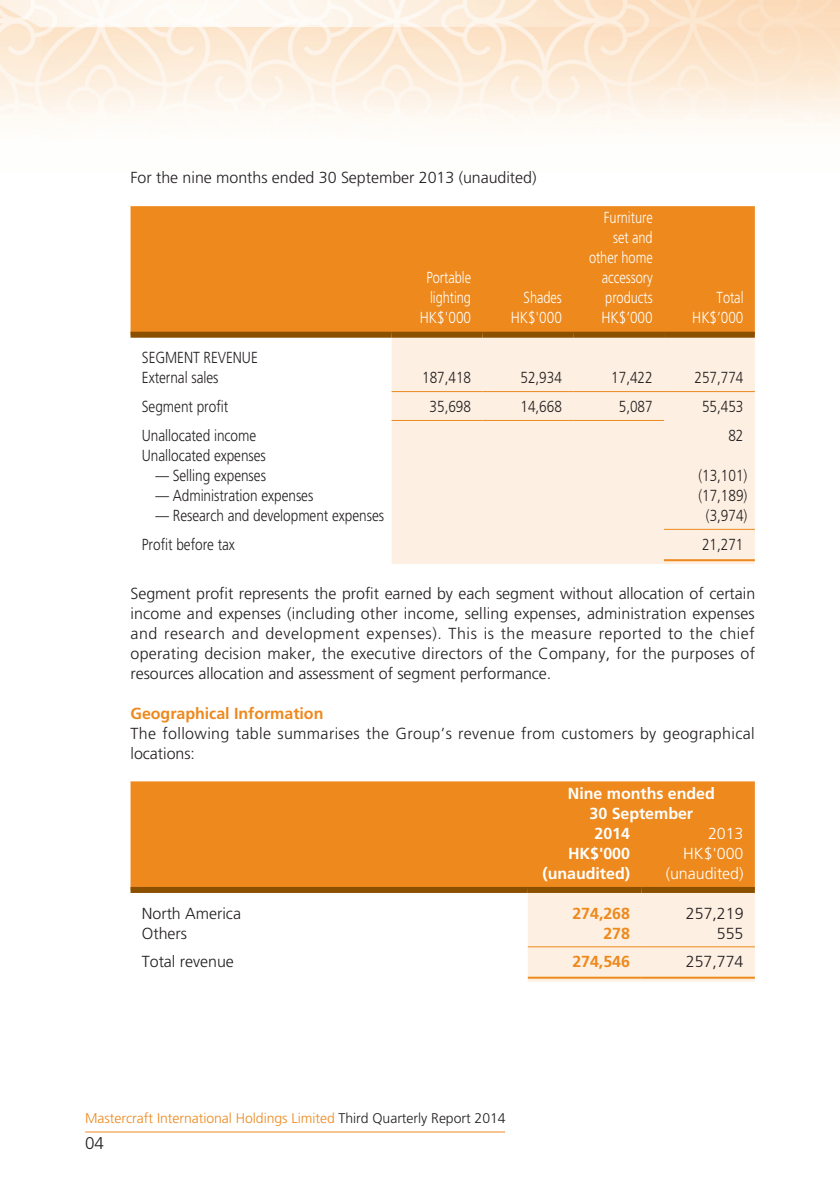
<style>
.page{position:relative;width:840px;height:1191px;background:#fff}
.page>*{position:absolute;margin:0;border:0;box-sizing:border-box;transform-origin:0 0}
.t1{font:300 17px "Frutiger LT Std";color:#231f20}
.t2{font:300 16px/20px "Frutiger LT Std";letter-spacing:-.005em;color:#231f20;text-align:justify}
.t3{font:300 16px/20px "Frutiger LT Std";letter-spacing:-.005em;color:#231f20;scale:.85 1}
.t4{font:300 16px/20px "Frutiger LT Std";letter-spacing:.02em;color:#231f20}
.t5{font:300 16px/20px "Frutiger LT Std";letter-spacing:-.005em;color:#fff;scale:.8 1}
.t6{font:700 16px "Frutiger LT Std";letter-spacing:-.005em;color:#fff}
.t7{font:700 16px "Frutiger LT Std";letter-spacing:-.005em;color:#ed891d}
.t8{font:300 16px "Frutiger LT Std";letter-spacing:-.005em;color:#fff;scale:.85 1}
.t9{font:300 16px "Frutiger LT Std";letter-spacing:-.005em;color:#fff}
.t10{font:300 14px "Frutiger LT Std";letter-spacing:-.005em;color:#ed891d}
.s1{color:#231f20}
</style>
<div class="page">
<img style="left:839px;top:0;width:1px;height:126px">
<img style="left:0;top:0;width:839px;height:1133px">
<hr style="left:85px;top:1131px;width:420px;height:1px;background:#ed891d">
<div style="left:130px;top:206px;width:624px;height:126px;background:#ed891d"></div>
<div style="left:391px;top:338px;width:363px;height:226px;background:#fdf0e2"></div>
<div style="left:130px;top:332px;width:261px;height:6px;background:#8b4f00"></div>
<div style="left:391px;top:332px;width:91px;height:6px;background:#8b4f00"></div>
<div style="left:482px;top:332px;width:91px;height:6px;background:#8b4f00"></div>
<div style="left:573px;top:332px;width:90px;height:6px;background:#8b4f00"></div>
<div style="left:663px;top:332px;width:91px;height:6px;background:#8b4f00"></div>
<hr style="left:391px;top:391px;width:91px;height:1px;background:#ed891d">
<hr style="left:482px;top:391px;width:91px;height:1px;background:#ed891d">
<hr style="left:573px;top:391px;width:90px;height:1px;background:#ed891d">
<hr style="left:663px;top:391px;width:91px;height:1px;background:#ed891d">
<hr style="left:391px;top:420px;width:91px;height:1px;background:#ed891d">
<hr style="left:482px;top:420px;width:91px;height:1px;background:#ed891d">
<hr style="left:573px;top:420px;width:90px;height:1px;background:#ed891d">
<hr style="left:663px;top:529px;width:91px;height:1px;background:#ed891d">
<hr style="left:663px;top:559px;width:91px;height:2px;background:#ed891d">
<div style="left:130px;top:781px;width:624px;height:106px;background:#ed891d"></div>
<div style="left:527px;top:893px;width:227px;height:88px;background:#fdf0e2"></div>
<div style="left:130px;top:887px;width:397px;height:6px;background:#8b4f00"></div>
<div style="left:527px;top:887px;width:114px;height:6px;background:#8b4f00"></div>
<div style="left:641px;top:887px;width:113px;height:6px;background:#8b4f00"></div>
<hr style="left:527px;top:946px;width:114px;height:1px;background:#ed891d">
<hr style="left:641px;top:946px;width:113px;height:1px;background:#ed891d">
<hr style="left:527px;top:976px;width:114px;height:2px;background:#ed891d">
<hr style="left:641px;top:976px;width:113px;height:2px;background:#ed891d">
<p class="t2" style="left:130px;top:168px;width:407px">For the nine months ended 30 September 2013 (unaudited)</p>
<p class="t5" style="left:426px;top:268px;width:57px">Portable lighting</p>
<p class="t5" style="left:523px;top:288px;width:49px">Shades</p>
<p class="t5" style="left:588px;top:208px;width:81px;text-align:right">Furniture set and other home accessory products</p>
<p class="t5" style="left:716px;top:288px;width:35px">Total</p>
<p class="t3" style="left:142px;top:348px;width:138px">SEGMENT REVENUE<br>External sales</p>
<p class="t8" style="left:419px;top:309px;width:62px">HK$'000</p>
<p class="t8" style="left:510px;top:309px;width:62px">HK$'000</p>
<p class="t8" style="left:601px;top:309px;width:62px">HK$’000</p>
<p class="t8" style="left:692px;top:309px;width:62px">HK$’000</p>
<p class="t3" style="left:422px;top:368px;width:59px">187,418</p>
<p class="t3" style="left:520px;top:368px;width:50px">52,934</p>
<p class="t3" style="left:611px;top:368px;width:50px">17,422</p>
<p class="t3" style="left:694px;top:368px;width:59px">257,774</p>
<p class="t3" style="left:142px;top:397px;width:103px">Segment profit</p>
<p class="t3" style="left:429px;top:397px;width:50px">35,698</p>
<p class="t3" style="left:520px;top:397px;width:50px">14,668</p>
<p class="t3" style="left:618px;top:397px;width:41px">5,087</p>
<p class="t3" style="left:701px;top:397px;width:50px">55,453</p>
<p class="t3" style="left:142px;top:426px;width:136px">Unallocated income</p>
<p class="t3" style="left:728px;top:426px;width:19px">82</p>
<p class="t3" style="left:142px;top:446px;width:147px">Unallocated expenses</p>
<p class="t3" style="left:155px;top:466px;width:131px">— Selling expenses</p>
<p class="t3" style="left:698px;top:466px;width:59px">(13,101)</p>
<p class="t3" style="left:155px;top:486px;width:187px">— Administration expenses</p>
<p class="t3" style="left:698px;top:486px;width:59px">(17,189)</p>
<p class="t3" style="left:155px;top:506px;width:270px">— Research and development expenses</p>
<p class="t3" style="left:705px;top:506px;width:50px">(3,974)</p>
<p class="t3" style="left:142px;top:534px;width:111px">Profit before tax</p>
<p class="t3" style="left:701px;top:534px;width:50px">21,271</p>
<p class="t2" style="left:130px;top:583px;width:626px">Segment profit represents the profit earned by each segment without allocation of certain income and expenses (including other income, selling expenses, administration expenses and research and development expenses). This is the measure reported to the chief operating decision maker, the executive directors of the Company, for the purposes of resources allocation and assessment of segment performance.</p>
<p class="t7" style="left:130px;top:703px;width:194px">Geographical Information</p>
<p class="t4" style="left:130px;top:723px;width:625px">The following table summarises the Group’s revenue from customers by geographical locations:</p>
<p class="t6" style="left:567px;top:783px;width:148px">Nine months ended</p>
<p class="t6" style="left:589px;top:803px;width:105px">30 September</p>
<p class="t6" style="left:594px;top:823px;width:37px">2014</p>
<p class="t9" style="left:707px;top:824px;width:37px">2013</p>
<p class="t6" style="left:567px;top:843px;width:63px">HK$'000</p>
<p class="t9" style="left:683px;top:844px;width:62px">HK$'000</p>
<p class="t6" style="left:542px;top:863px;width:89px">(unaudited)</p>
<p class="t9" style="left:665px;top:864px;width:79px">(unaudited)</p>
<p class="t2" style="left:142px;top:903px;width:100px">North America</p>
<p class="t7" style="left:572px;top:903px;width:59px">274,268</p>
<p class="t2" style="left:685px;top:903px;width:59px">257,219</p>
<p class="t2" style="left:142px;top:923px;width:47px">Others</p>
<p class="t7" style="left:603px;top:923px;width:28px">278</p>
<p class="t2" style="left:716px;top:923px;width:28px">555</p>
<p class="t2" style="left:142px;top:952px;width:93px">Total revenue</p>
<p class="t7" style="left:572px;top:952px;width:59px">274,546</p>
<p class="t2" style="left:685px;top:952px;width:59px">257,774</p>
<p class="t10" style="left:85px;top:1110px;width:422px">Mastercraft International Holdings Limited <span class="s1">Third Quarterly Report 2014</span></p>
<p class="t1" style="left:85px;top:1133px;width:20px">04</p>
</div>
